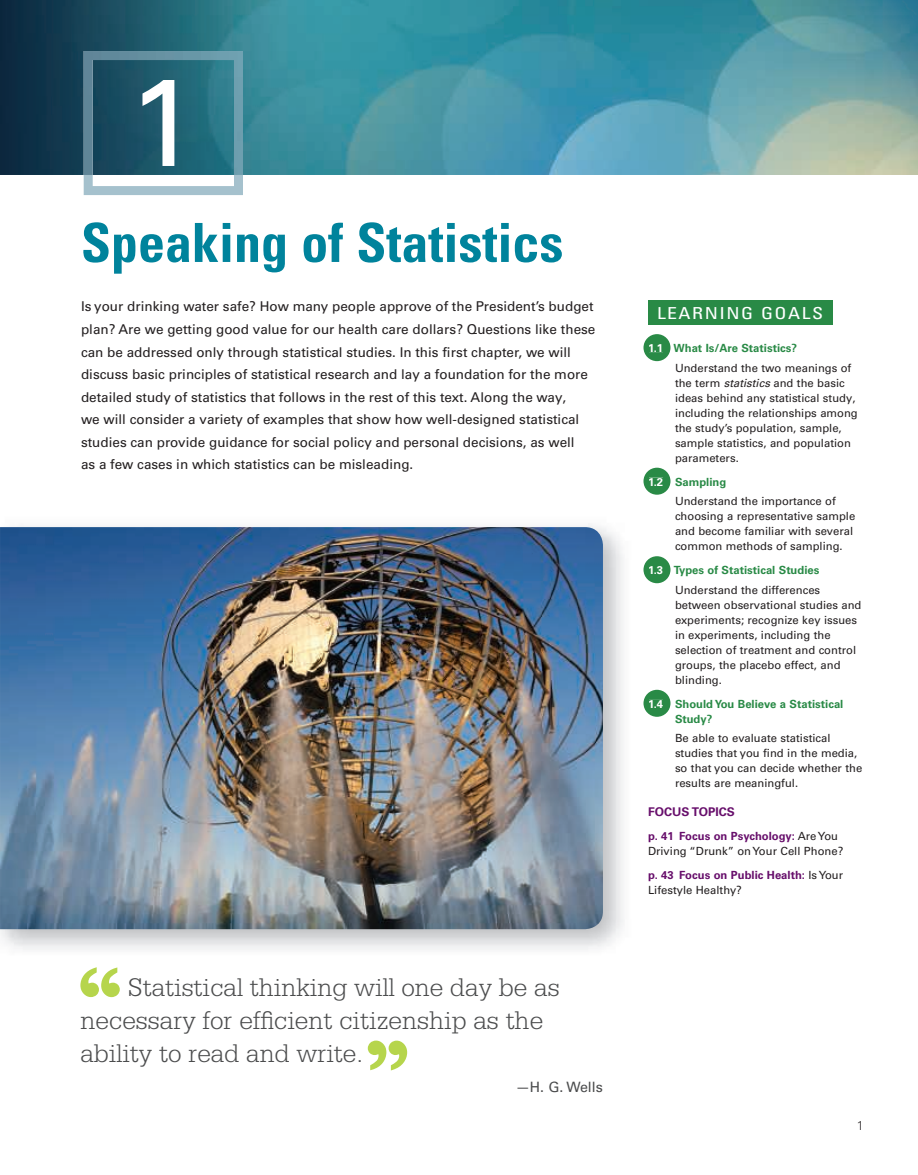
<style>
.page{position:relative;width:918px;height:1175px;background:#fff}
.page>*{position:absolute;margin:0;border:0;box-sizing:border-box;transform-origin:0 0}
.t1{font:124.2px "Univers LT Pro 55 Roman";color:#fff}
.t2{font:700 condensed 54px "Univers LT Pro";color:#00839c}
.t3{font:300 27px/33px "Serifa Std";color:#4b4c4d}
.t4{font:condensed 16.5px "Univers LT Pro";letter-spacing:.075em;color:#fff;scale:1.2 1}
.t5{font:14.25px "Univers LT Pro 55 Roman";color:#4b4c4d}
.t6{font:13.5px/22.5px "Univers LT Pro 55 Roman";color:#231f20}
.t7{font:300 12.75px "Univers LT Pro 45";color:#231f20}
.t8{font:700 12px "Univers LT Pro 65";color:#670e6b}
.t9{font:11.25px/15px "Univers LT Pro 55 Roman";color:#231f20}
.t10{font:700 11.25px/19.5px "Univers LT Pro 65";color:#298a46}
.t11{font:700 11.25px/15px "Univers LT Pro 65";color:#670e6b}
.t12{font:700 11.25px "Univers LT Pro 65";color:#fff}
.s1{font-family:"Univers LT Pro 65";font-weight:700;color:#298a46}
.s2{font-family:"Univers LT Pro 55";font-style:italic}
.s3{font-family:"Univers LT Pro 55 Roman";font-weight:400;color:#231f20}
.s4{font-family:"Univers LT Pro 65";font-weight:700;color:#670e6b}
</style>
<div class="page">
<div style="left:648px;top:300px;width:184px;height:24px;background:#298a46"></div>
<img style="left:0;top:0;width:918px;height:175px">
<svg style="left:643px;top:334px;width:28px;height:27px"></svg>
<div style="left:649px;top:344px;width:14px;height:8px;background:#298a46"></div>
<svg style="left:643px;top:467px;width:28px;height:27px"></svg>
<div style="left:649px;top:478px;width:14px;height:7px;background:#298a46"></div>
<svg style="left:643px;top:556px;width:28px;height:27px"></svg>
<div style="left:649px;top:566px;width:14px;height:8px;background:#298a46"></div>
<svg style="left:643px;top:689px;width:28px;height:27px"></svg>
<div style="left:649px;top:700px;width:14px;height:7px;background:#298a46"></div>
<svg style="left:80px;top:967px;width:40px;height:30px"></svg>
<svg style="left:368px;top:1040px;width:39px;height:30px"></svg>
<svg style="left:84px;top:175px;width:159px;height:20px"></svg>
<img style="left:84px;top:51px;width:159px;height:124px">
<img style="left:0;top:527px;width:603px;height:402px">
<p class="t1" style="left:129px;top:47px;width:71px">1</p>
<p class="t2" style="left:81px;top:210px;width:484px">Speaking of Statistics</p>
<p class="t6" style="left:81px;top:295px;width:516px">Is your drinking water safe? How many people approve of the President’s budget plan? Are we getting good value for our health care dollars? Questions like these can be addressed only through statistical studies. In this first chapter, we will discuss basic principles of statistical research and lay a foundation for the more detailed study of statistics that follows in the rest of this text. Along the way,<br>we will consider a variety of examples that show how well-designed statistical studies can provide guidance for social policy and personal decisions, as well<br>as a few cases in which statistics can be misleading.</p>
<p class="t4" style="left:657px;top:303px;width:140px">LEARNING GOALS</p>
<p class="t9" style="left:674px;top:338px;width:179px;line-height:19.5px"><span class="s1">What Is/Are Statistics?<br></span>Understand the two meanings of</p>
<p class="t9" style="left:675px;top:375px;width:184px">the term <span class="s2">statistics</span> and the basic ideas behind any statistical study, including the relationships among the study’s population, sample, sample statistics, and population parameters.</p>
<p class="t9" style="left:675px;top:472px;width:162px;line-height:19.5px"><span class="s1">Sampling<br></span>Understand the importance of</p>
<p class="t9" style="left:675px;top:508px;width:182px">choosing a representative sample and become familiar with several common methods of sampling.</p>
<p class="t10" style="left:674px;top:560px;width:148px">Types of Statistical Studies<br><span class="s3">Understand the differences</span></p>
<p class="t9" style="left:675px;top:597px;width:188px">between observational studies and experiments; recognize key issues in experiments, including the selection of treatment and control groups, the placebo effect, and blinding.</p>
<p class="t10" style="left:675px;top:696px;width:170px;line-height:15px">Should You Believe a Statistical<br>Study?</p>
<p class="t9" style="left:675px;top:730px;width:189px">Be able to evaluate statistical studies that you find in the media, so that you can decide whether the results are meaningful.</p>
<p class="t8" style="left:648px;top:804px;width:88px">FOCUS TOPICS</p>
<p class="t9" style="left:648px;top:828px;width:197px"><span class="s4">p. 41 Focus on Psychology:</span> Are You<br>Driving “Drunk” on Your Cell Phone?</p>
<p class="t11" style="left:648px;top:867px;width:197px">p. 43 Focus on Public Health: <span class="s3">Is Your<br>Lifestyle Healthy?</span></p>
<p class="t12" style="left:648px;top:341px;width:17px">1.1</p>
<p class="t12" style="left:648px;top:475px;width:17px">1.2</p>
<p class="t12" style="left:648px;top:563px;width:17px">1.3</p>
<p class="t12" style="left:648px;top:697px;width:17px">1.4</p>
<p class="t3" style="left:80px;top:970px;width:481px;text-indent:47px">Statistical thinking will one day be as necessary for efficient citizenship as the ability to read and write.</p>
<p class="t5" style="left:516px;top:1078px;width:89px">—H. G. Wells</p>
<p class="t7" style="left:857px;top:1117px;width:9px">1</p>
</div>
